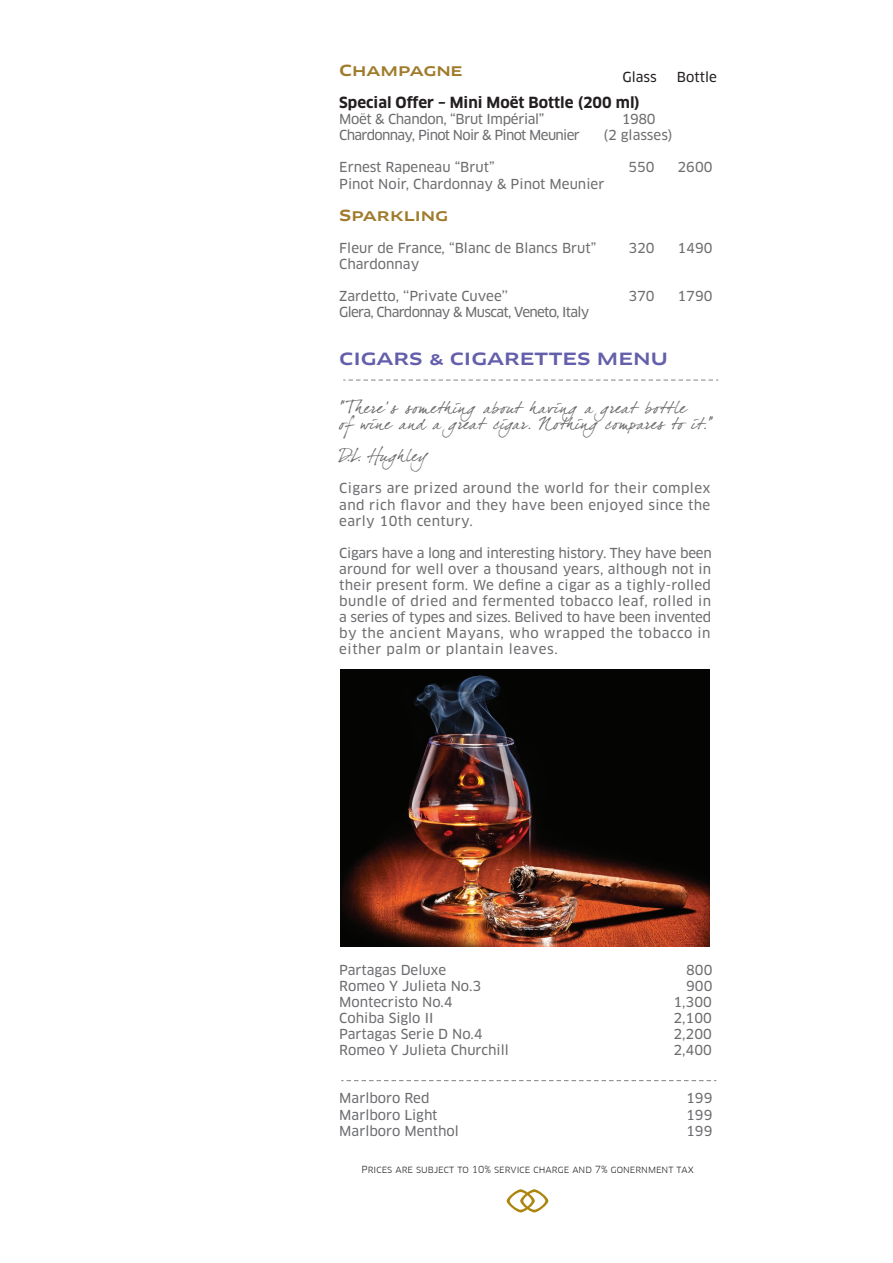
<style>
.page{position:relative;width:893px;height:1263px;background:#fff}
.page>*{position:absolute;margin:0;border:0;box-sizing:border-box;transform-origin:0 0}
.t1{font:16.5px/16px "Dear Joefour";letter-spacing:.025em;color:#6c6d70}
.t2{font:16.5px "Clan Extd Medium SC";color:#645faa}
.t3{font:700 15px "Clan OT";color:#231f20}
.t4{font:15px "Clan Extd Medium SC";color:#a07b2c}
.t5{font:13.5px/16px "Clan OT News";color:#6c6d70;text-align:justify}
.t6{font:13.5px "Clan OT News";letter-spacing:-.05em;color:#6c6d70}
.t7{font:13.5px "Clan OT News";letter-spacing:-.025em;color:#6c6d70}
.t8{font:13.5px "Clan OT News";color:#231f20}
.t9{font:9.6px "Clan Book SC";color:#231f20}
</style>
<div class="page">
<svg style="left:507px;top:1189px;width:41px;height:23px"></svg>
<svg style="left:343px;top:380px;width:375px;height:1px"></svg>
<svg style="left:341px;top:1080px;width:375px;height:1px"></svg>
<img style="left:340px;top:670px;width:370px;height:276px">
<p class="t4" style="left:339px;top:61px;width:125px">Champagne</p>
<p class="t3" style="left:339px;top:94px;width:302px">Special Offer – Mini Moët Bottle (200 ml)</p>
<p class="t7" style="left:339px;top:111px;width:207px">Moët &amp; Chandon, “Brut Impérial”</p>
<p class="t5" style="left:622px;top:111px;width:36px">1980</p>
<p class="t6" style="left:339px;top:127px;width:242px">Chardonnay, Pinot Noir &amp; Pinot Meunier</p>
<p class="t5" style="left:604px;top:127px;width:70px">(2 glasses)</p>
<p class="t5" style="left:339px;top:160px;width:157px">Ernest Rapeneau “Brut”</p>
<p class="t5" style="left:628px;top:160px;width:28px">550</p>
<p class="t5" style="left:677px;top:160px;width:37px">2600</p>
<p class="t5" style="left:339px;top:176px;width:267px">Pinot Noir, Chardonnay &amp; Pinot Meunier</p>
<p class="t4" style="left:339px;top:206px;width:110px">Sparkling</p>
<p class="t5" style="left:339px;top:240px;width:259px">Fleur de France, “Blanc de Blancs Brut”</p>
<p class="t5" style="left:628px;top:240px;width:28px">320</p>
<p class="t5" style="left:677px;top:240px;width:37px">1490</p>
<p class="t5" style="left:339px;top:256px;width:82px">Chardonnay</p>
<p class="t5" style="left:339px;top:288px;width:170px">Zardetto, ‘‘Private Cuvee’’</p>
<p class="t5" style="left:628px;top:288px;width:28px">370</p>
<p class="t5" style="left:677px;top:288px;width:37px">1790</p>
<p class="t6" style="left:339px;top:304px;width:252px">Glera, Chardonnay &amp; Muscat, Veneto, Italy</p>
<p class="t2" style="left:339px;top:349px;width:330px">CIGARS &amp; CIGARETTES MENU</p>
<p class="t1" style="left:339px;top:399px;width:377px">“Th ere’s som ething about having a great bottle<br>of wine and a great cigar. Nothing compares to it.”</p>
<p class="t1" style="left:339px;top:448px;width:90px">D.L. Hugh ley</p>
<p class="t5" style="left:339px;top:480px;width:373px">Cigars are prized around the world for their complex and rich flavor and they have been enjoyed since the early 10th century.</p>
<p class="t5" style="left:339px;top:545px;width:374px">Cigars have a long and interesting history. They have been around for well over a thousand years, although not in their present form. We define a cigar as a tighly-rolled bundle of dried and fermented tobacco leaf, rolled in a series of types and sizes. Belived to have been invented by the ancient Mayans, who wrapped the tobacco in either palm or plantain leaves.</p>
<p class="t8" style="left:623px;top:69px;width:36px">Glass</p>
<p class="t8" style="left:677px;top:69px;width:41px">Bottle</p>
<p class="t5" style="left:339px;top:962px;width:109px">Partagas Deluxe</p>
<p class="t5" style="left:686px;top:962px;width:28px">800</p>
<p class="t5" style="left:339px;top:978px;width:143px">Romeo Y Julieta No.3</p>
<p class="t5" style="left:686px;top:978px;width:28px">900</p>
<p class="t5" style="left:339px;top:994px;width:115px">Montecristo No.4</p>
<p class="t5" style="left:673px;top:994px;width:40px">1,300</p>
<p class="t5" style="left:339px;top:1010px;width:96px">Cohiba Siglo II</p>
<p class="t5" style="left:673px;top:1010px;width:40px">2,100</p>
<p class="t5" style="left:339px;top:1026px;width:145px">Partagas Serie D No.4</p>
<p class="t5" style="left:673px;top:1026px;width:40px">2,200</p>
<p class="t5" style="left:339px;top:1042px;width:171px">Romeo Y Julieta Churchill</p>
<p class="t5" style="left:673px;top:1042px;width:40px">2,400</p>
<p class="t5" style="left:339px;top:1090px;width:92px">Marlboro Red</p>
<p class="t5" style="left:686px;top:1090px;width:28px">199</p>
<p class="t5" style="left:339px;top:1106px;width:100px">Marlboro Light</p>
<p class="t5" style="left:686px;top:1106px;width:28px">199</p>
<p class="t5" style="left:339px;top:1123px;width:121px">Marlboro Menthol</p>
<p class="t5" style="left:686px;top:1123px;width:28px">199</p>
<p class="t9" style="left:361px;top:1164px;width:334px">Prices are subject to 10% service charge and 7% gonernment tax</p>
</div>
